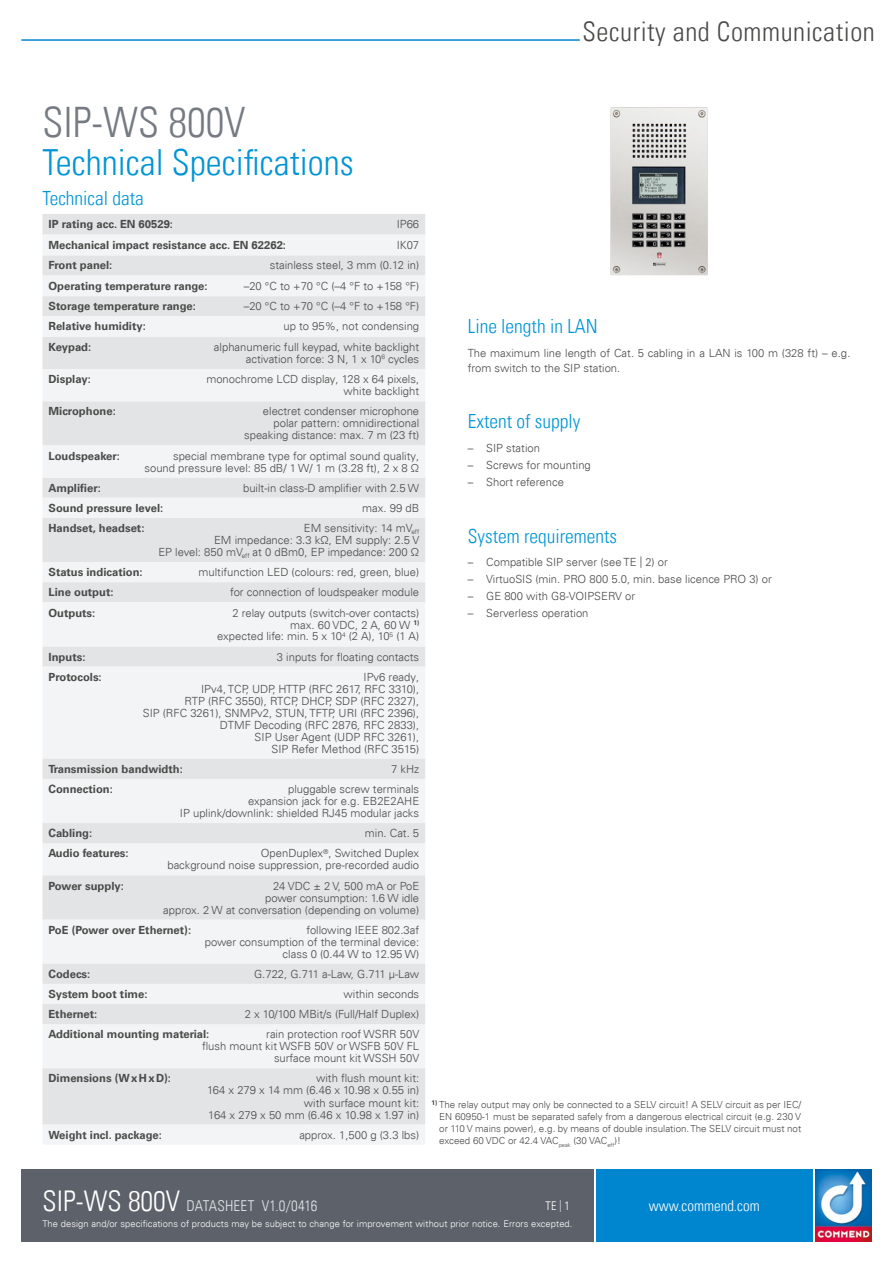
<style>
.page{position:relative;width:893px;height:1263px;background:#fff}
.page>*{position:absolute;margin:0;border:0;box-sizing:border-box;transform-origin:0 0}
.t1{font:42px "Univers Com 47 Light Cond";color:#757a83}
.t2{font:36px "Univers Com 47 Light Cond";color:#0095d6}
.t3{font:27px "Univers Com 47 Light Cond";letter-spacing:.02em;color:#4a4a49}
.t4{font:19.5px "Univers Com 47 Light Cond";color:#0095d6}
.t5{font:15px "Univers Com 47 Light Cond";letter-spacing:.005em;color:#e0e4e7}
.t6{font:15px "Univers Com 47 Light Cond";color:#fff}
.t7{font:12px "Univers Com 47 Light Cond";color:#fff}
.t8{font:300 11.25px/12px "Univers Com 45";color:#4a4a49;text-align:right}
.t9{font:700 11.25px "Univers Com 65";color:#4a4a49}
.t10{font:300 11.25px "Univers Com 45";letter-spacing:-.02em;color:#4a4a49}
.t11{font:300 9.75px/12px "Univers Com 45";color:#4a4a49;text-align:justify}
.t12{font:300 9.3px "Univers Com 45";letter-spacing:.01em;color:#fff}
.s1{font-size:28.5px;color:#fff}
.s2{color:#e0e4e7}
</style>
<div class="page">
<img style="left:815px;top:1169px;width:57px;height:73px">
<img style="left:611px;top:107px;width:97px;height:168px">
<div style="left:21px;top:1169px;width:573px;height:73px;background:#5d626a"></div>
<div style="left:596px;top:1169px;width:216px;height:73px;background:#0086ce"></div>
<hr style="left:21px;top:39px;width:559px;height:2px;background:#0086ce">
<svg style="left:43px;top:214px;width:382px;height:453px;fill:#e2e4e5"></svg>
<svg style="left:43px;top:235px;width:382px;height:411px;fill:#f2f4f5"></svg>
<div style="left:43px;top:667px;width:382px;height:477px;background:#f2f4f5"></div>
<svg style="left:43px;top:759px;width:382px;height:365px;fill:#f0f1f2"></svg>
<h3 class="t3" style="left:582px;top:15px;width:294px">Security and Communication</h3>
<h1 class="t1" style="left:43px;top:97px;width:204px">SIP-WS 800V</h1>
<h2 class="t2" style="left:43px;top:141px;width:313px">Technical Specifications</h2>
<p class="t9" style="left:49px;top:217px;width:126px">IP rating acc. EN 60529:</p>
<p class="t8" style="left:397px;top:218px;width:24px">IP66</p>
<p class="t9" style="left:49px;top:238px;width:239px">Mechanical impact resistance acc. EN 62262:</p>
<p class="t8" style="left:397px;top:239px;width:24px">IK07</p>
<p class="t9" style="left:49px;top:259px;width:65px">Front panel:</p>
<p class="t8" style="left:270px;top:259px;width:151px">stainless steel, 3 mm (0.12 in)</p>
<p class="t9" style="left:49px;top:279px;width:161px">Operating temperature range:</p>
<p class="t8" style="left:244px;top:280px;width:177px">–20 °C to +70 °C (–4 °F to +158 °F)</p>
<p class="t9" style="left:49px;top:300px;width:149px">Storage temperature range:</p>
<p class="t8" style="left:244px;top:300px;width:177px">–20 °C to +70 °C (–4 °F to +158 °F)</p>
<p class="t9" style="left:49px;top:320px;width:99px">Relative humidity:</p>
<p class="t8" style="left:283px;top:320px;width:137px">up to 95%, not condensing</p>
<p class="t9" style="left:49px;top:340px;width:44px">Keypad:</p>
<p class="t8" style="left:214px;top:341px;width:207px">alphanumeric full keypad, white backlight activation force: 3 N, 1 x 10<sup>6</sup> cycles</p>
<p class="t9" style="left:49px;top:373px;width:44px">Display:</p>
<p class="t8" style="left:206px;top:373px;width:214px">monochrome LCD display, 128 x 64 pixels, white backlight</p>
<p class="t9" style="left:49px;top:405px;width:69px">Microphone:</p>
<p class="t8" style="left:244px;top:405px;width:177px">electret condenser microphone polar pattern: omnidirectional speaking distance: max. 7 m (23 ft)</p>
<p class="t9" style="left:49px;top:449px;width:73px">Loudspeaker:</p>
<p class="t8" style="left:144px;top:450px;width:276px">special membrane type for optimal sound quality, sound pressure level: 85 dB/ 1 W/ 1 m (3.28 ft), 2 x 8 Ω</p>
<p class="t9" style="left:49px;top:481px;width:54px">Amplifier:</p>
<p class="t8" style="left:243px;top:482px;width:178px">built-in class-D amplifier with 2.5 W</p>
<p class="t9" style="left:49px;top:501px;width:116px">Sound pressure level:</p>
<p class="t8" style="left:362px;top:502px;width:58px">max. 99 dB</p>
<p class="t9" style="left:49px;top:521px;width:97px">Handset, headset:</p>
<p class="t8" style="left:158px;top:522px;width:262px">EM sensitivity: 14 mV<sub>eff<br></sub>EM impedance: 3.3 kΩ, EM supply: 2.5 V<br>EP level: 850 mV<sub>eff</sub> at 0 dBm0, EP impedance: 200 Ω</p>
<p class="t9" style="left:49px;top:565px;width:96px">Status indication:</p>
<p class="t8" style="left:198px;top:566px;width:222px">multifunction LED (colours: red, green, blue)</p>
<p class="t9" style="left:49px;top:586px;width:67px">Line output:</p>
<p class="t8" style="left:230px;top:586px;width:191px">for connection of loudspeaker module</p>
<p class="t9" style="left:49px;top:606px;width:48px">Outputs:</p>
<p class="t8" style="left:217px;top:606px;width:203px">2 relay outputs (switch-over contacts) max. 60 VDC, 2 A, 60 W <sup>1)<br></sup>expected life: min. 5 x 10<sup>4</sup> (2 A), 10<sup>5</sup> (1 A)</p>
<p class="t9" style="left:49px;top:650px;width:39px">Inputs:</p>
<p class="t8" style="left:277px;top:651px;width:144px">3 inputs for floating contacts</p>
<p class="t9" style="left:49px;top:670px;width:55px">Protocols:</p>
<p class="t8" style="left:143px;top:671px;width:278px">IPv6 ready,<br>IPv4, TCP, UDP, HTTP (RFC 2617, RFC 3310),<br>RTP (RFC 3550), RTCP, DHCP, SDP (RFC 2327),<br>SIP (RFC 3261), SNMPv2, STUN, TFTP, URI (RFC 2396), DTMF Decoding (RFC 2876, RFC 2833),<br>SIP User Agent (UDP RFC 3261),<br>SIP Refer Method (RFC 3515)</p>
<p class="t9" style="left:49px;top:762px;width:136px">Transmission bandwidth:</p>
<p class="t8" style="left:391px;top:763px;width:30px">7 kHz</p>
<p class="t9" style="left:49px;top:782px;width:66px">Connection:</p>
<p class="t8" style="left:180px;top:783px;width:241px">pluggable screw terminals<br>expansion jack for e.g. EB2E2AHE<br>IP uplink/downlink: shielded RJ45 modular jacks</p>
<p class="t9" style="left:49px;top:827px;width:45px">Cabling:</p>
<p class="t8" style="left:365px;top:827px;width:56px">min. Cat. 5</p>
<p class="t9" style="left:49px;top:847px;width:82px">Audio features:</p>
<p class="t8" style="left:167px;top:847px;width:253px">OpenDuplex<sup>®</sup>, Switched Duplex<br>background noise suppression, pre-recorded audio</p>
<p class="t9" style="left:49px;top:879px;width:77px">Power supply:</p>
<p class="t8" style="left:163px;top:879px;width:257px">24 VDC ± 2 V, 500 mA or PoE<br>power consumption: 1.6 W idle<br>approx. 2 W at conversation (depending on volume)</p>
<p class="t9" style="left:49px;top:923px;width:144px">PoE (Power over Ethernet):</p>
<p class="t8" style="left:205px;top:924px;width:216px">following IEEE 802.3af<br>power consumption of the terminal device: class 0 (0.44 W to 12.95 W)</p>
<p class="t9" style="left:49px;top:967px;width:43px">Codecs:</p>
<p class="t10" style="left:254px;top:967px;width:167px">G.722, G.711 a-Law, G.711 μ-Law</p>
<p class="t9" style="left:49px;top:987px;width:100px">System boot time:</p>
<p class="t8" style="left:344px;top:988px;width:77px">within seconds</p>
<p class="t9" style="left:49px;top:1007px;width:50px">Ethernet:</p>
<p class="t8" style="left:245px;top:1008px;width:176px">2 x 10/100 MBit/s (Full/Half Duplex)</p>
<p class="t9" style="left:49px;top:1028px;width:162px">Additional mounting material:</p>
<h3 class="t4" style="left:43px;top:187px;width:103px">Technical data</h3>
<p class="t8" style="left:202px;top:1028px;width:219px">rain protection roof WSRR 50V<br>flush mount kit WSFB 50V or WSFB 50V FL surface mount kit WSSH 50V</p>
<p class="t9" style="left:49px;top:1072px;width:124px">Dimensions (WxHxD):</p>
<p class="t8" style="left:207px;top:1072px;width:213px">with flush mount kit:<br>164 x 279 x 14 mm (6.46 x 10.98 x 0.55 in) with surface mount kit:<br>164 x 279 x 50 mm (6.46 x 10.98 x 1.97 in)</p>
<p class="t9" style="left:49px;top:1128px;width:115px">Weight incl. package:</p>
<p class="t8" style="left:299px;top:1129px;width:121px">approx. 1,500 g (3.3 lbs)</p>
<h3 class="t4" style="left:468px;top:314px;width:131px">Line length in LAN</h3>
<p class="t8" style="left:468px;top:345px;width:384px;line-height:15px;text-align:left">The maximum line length of Cat. 5 cabling in a LAN is 100 m (328 ft) – e.g. from switch to the SIP station.</p>
<h3 class="t4" style="left:468px;top:409px;width:114px">Extent of supply</h3>
<p class="t8" style="left:468px;top:442px;width:74px">– SIP station</p>
<p class="t8" style="left:468px;top:459px;width:125px">– Screws for mounting</p>
<p class="t8" style="left:468px;top:476px;width:98px">– Short reference</p>
<h3 class="t4" style="left:468px;top:524px;width:151px">System requirements</h3>
<p class="t8" style="left:468px;top:556px;width:202px">– Compatible SIP server (see TE | 2) or</p>
<p class="t8" style="left:468px;top:573px;width:306px">– VirtuoSIS (min. PRO 800 5.0, min. base licence PRO 3) or</p>
<p class="t8" style="left:468px;top:590px;width:169px">– GE 800 with G8-VOIPSERV or</p>
<p class="t8" style="left:468px;top:607px;width:122px">– Serverless operation</p>
<p class="t11" style="left:439px;top:1098px;width:363px;text-indent:-8px"><sup>1)</sup> The relay output may only be connected to a SELV circuit! A SELV circuit as per IEC/ EN 60950-1 must be separated safely from a dangerous electrical circuit (e.g. 230 V or 110 V mains power), e.g. by means of double insulation. The SELV circuit must not exceed 60 VDC or 42.4 VAC<sub>peak</sub> (30 VAC<sub>eff</sub>)!</p>
<h3 class="t5" style="left:43px;top:1197px;width:276px"><span class="s1">SIP-WS 800V</span> DATASHEET V1.0/0416</h3>
<p class="t7" style="left:545px;top:1198px;width:26px">TE <span class="s2">|</span> 1</p>
<p class="t12" style="left:43px;top:1218px;width:531px">The design and/or specifications of products may be subject to change for improvement without prior notice. Errors excepted.</p>
<h3 class="t6" style="left:649px;top:1197px;width:112px">www.commend.com</h3>
</div>
